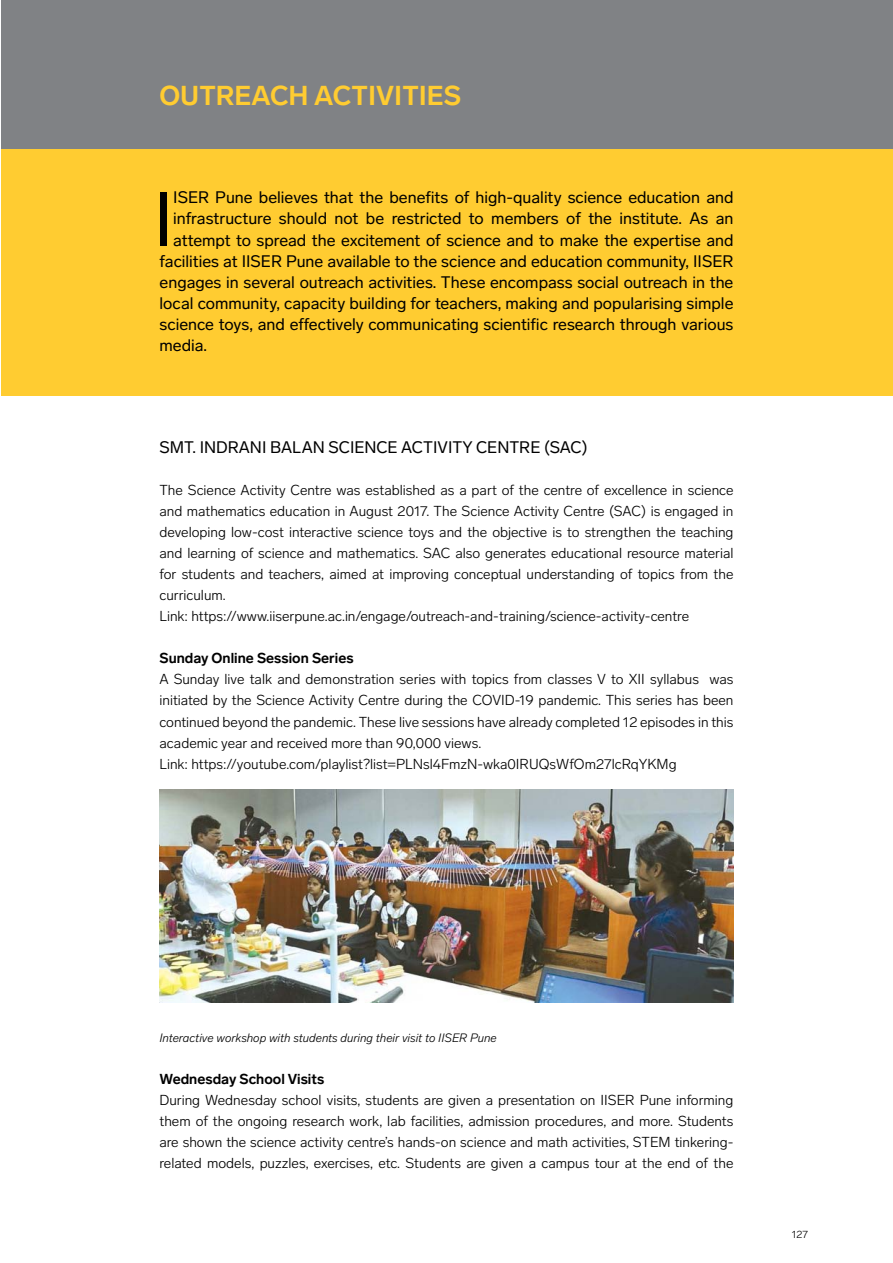
<style>
.page{position:relative;width:893px;height:1263px;background:#fff}
.page>*{position:absolute;margin:0;border:0;box-sizing:border-box;transform-origin:0 0}
.t1{font:75.6px "Lab Grotesque";color:#000}
.t2{font:700 27px "Lab Grotesque";color:#ffcc31}
.t3{font:16.5px "Lab Grotesque";color:#000}
.t4{font:300 14.25px/21px "Lab Grotesque";color:#000}
.t5{font:700 14.25px "Lab Grotesque";color:#000}
.t6{font:italic 300 12px "Lab Grotesque";color:#000}
.t7{font:300 10.5px "Lab Grotesque";color:#000}
</style>
<div class="page">
<div style="left:2px;top:149px;width:891px;height:247px;background:#ffcc31"></div>
<div style="left:2px;top:0;width:891px;height:149px;background:#808285"></div>
<img style="left:159px;top:789px;width:574px;height:213px">
<h2 class="t2" style="left:159px;top:80px;width:303px">OUTREACH ACTIVITIES</h2>
<h1 class="t1" style="left:153px;top:175px;width:22px">I</h1>
<p class="t3" style="left:173px;top:188px;width:562px">ISER Pune believes that the benefits of high-quality science education and</p>
<p class="t3" style="left:173px;top:209px;width:562px">infrastructure should not be restricted to members of the institute. As an</p>
<p class="t3" style="left:173px;top:230px;width:562px">attempt to spread the excitement of science and to make the expertise and</p>
<p class="t3" style="left:160px;top:251px;width:575px">facilities at IISER Pune available to the science and education community, IISER</p>
<p class="t3" style="left:160px;top:272px;width:575px">engages in several outreach activities. These encompass social outreach in the</p>
<p class="t3" style="left:160px;top:293px;width:575px">local community, capacity building for teachers, making and popularising simple</p>
<p class="t3" style="left:160px;top:314px;width:575px">science toys, and effectively communicating scientific research through various</p>
<p class="t3" style="left:160px;top:335px;width:49px">media.</p>
<p class="t3" style="left:159px;top:438px;width:430px">SMT. INDRANI BALAN SCIENCE ACTIVITY CENTRE (SAC)</p>
<p class="t4" style="left:159px;top:480px;width:576px">The Science Activity Centre was established as a part of the centre of excellence in science and mathematics education in August 2017. The Science Activity Centre (SAC) is engaged in developing low-cost interactive science toys and the objective is to strengthen the teaching and learning of science and mathematics. SAC also generates educational resource material for students and teachers, aimed at improving conceptual understanding of topics from the curriculum.<br>Link: https://www.iiserpune.ac.in/engage/outreach-and-training/science-activity-centre</p>
<p class="t5" style="left:159px;top:650px;width:196px">Sunday Online Session Series</p>
<p class="t4" style="left:159px;top:669px;width:576px">A Sunday live talk and demonstration series with topics from classes V to XII syllabus was initiated by the Science Activity Centre during the COVID-19 pandemic. This series has been continued beyond the pandemic. These live sessions have already completed 12 episodes in this academic year and received more than 90,000 views.<br>Link: https://youtube.com/playlist?list=PLNsl4FmzN-wka0IRUQsWfOm27lcRqYKMg</p>
<p class="t6" style="left:159px;top:1030px;width:339px">Interactive workshop with students during their visit to IISER Pune</p>
<p class="t5" style="left:159px;top:1070px;width:166px">Wednesday School Visits</p>
<p class="t4" style="left:159px;top:1089px;width:575px;text-align:justify">During Wednesday school visits, students are given a presentation on IISER Pune informing them of the ongoing research work, lab facilities, admission procedures, and more. Students are shown the science activity centre’s hands-on science and math activities, STEM tinkering&shy;related models, puzzles, exercises, etc. Students are given a campus tour at the end of the</p>
<p class="t7" style="left:792px;top:1228px;width:18px">127</p>
</div>
